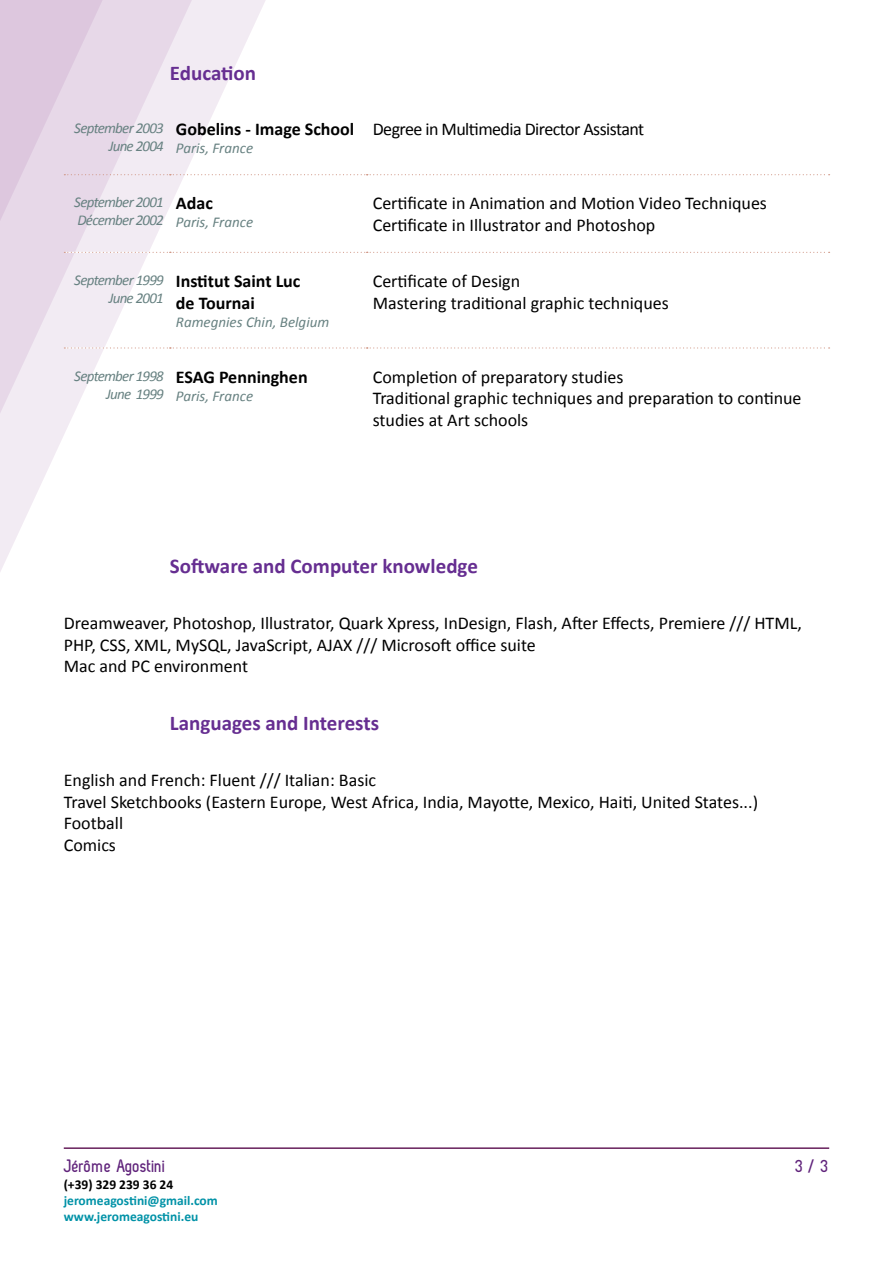
<style>
.page{position:relative;width:893px;height:1263px;background:#fff}
.page>*{position:absolute;margin:0;border:0;box-sizing:border-box;transform-origin:0 0}
.t1{font:700 21px "Calibri";color:#662e91}
.t2{font:18px/21.6px "Calibri";color:#000}
.t3{font:700 18px/21.6px "Calibri";color:#000}
.t4{font:18px "Calibri";letter-spacing:-.03em;color:#000}
.t5{font:700 18px "Zag";color:#60237b}
.t6{font:italic 15px/18px "Calibri";letter-spacing:-.05em;color:#678181;text-align:right}
.t7{font:italic 15px "Calibri";color:#678181}
.t8{font:700 13.5px/16.2px "Calibri";color:#0092a7}
.t9{font:700 13.5px "Calibri";color:#000}
</style>
<div class="page">
<svg style="left:202px;top:0;width:71px;height:252px"></svg>
<svg style="left:113px;top:0;width:89px;height:328px;fill:#f2ebf3"></svg>
<svg style="left:0;top:0;width:113px;height:572px"></svg>
<hr style="left:64px;top:1147px;width:765px;height:2px;background:#67205c">
<svg style="left:64px;top:174px;width:766px;height:1px"></svg>
<svg style="left:64px;top:252px;width:766px;height:1px"></svg>
<svg style="left:64px;top:347px;width:766px;height:2px"></svg>
<p class="t1" style="left:170px;top:59px;width:88px">Education</p>
<p class="t6" style="left:74px;top:119px;width:91px">September 2003<br>June 2004</p>
<p class="t3" style="left:176px;top:119px;width:180px">Gobelins - Image School</p>
<p class="t7" style="left:176px;top:138px;width:79px">Paris, France</p>
<p class="t6" style="left:74px;top:193px;width:91px;text-align:left">September 2001<br>Décember 2002</p>
<p class="t3" style="left:176px;top:193px;width:38px">Adac</p>
<p class="t7" style="left:176px;top:212px;width:79px">Paris, France</p>
<p class="t6" style="left:74px;top:270px;width:91px">September 1999<br>June 2001</p>
<p class="t3" style="left:176px;top:270px;width:126px">Institut Saint Luc de Tournai</p>
<p class="t7" style="left:176px;top:311px;width:155px">Ramegnies Chin, Belgium</p>
<p class="t6" style="left:74px;top:366px;width:91px">September 1998<br>June 1999</p>
<p class="t3" style="left:176px;top:366px;width:133px">ESAG Penninghen</p>
<p class="t7" style="left:176px;top:385px;width:79px">Paris, France</p>
<p class="t4" style="left:373px;top:118px;width:273px">Degree in Multimedia Director Assistant</p>
<p class="t2" style="left:373px;top:193px;width:396px">Certificate in Animation and Motion Video Techniques<br>Certificate in Illustrator and Photoshop</p>
<p class="t2" style="left:373px;top:270px;width:298px">Certificate of Design<br>Mastering traditional graphic techniques</p>
<p class="t2" style="left:373px;top:366px;width:430px">Completion of preparatory studies<br>Traditional graphic techniques and preparation to continue studies at Art schools</p>
<p class="t1" style="left:170px;top:553px;width:309px">Software and Computer knowledge</p>
<p class="t2" style="left:64px;top:612px;width:740px">Dreamweaver, Photoshop, Illustrator, Quark Xpress, InDesign, Flash, After Effects, Premiere /// HTML,<br>PHP, CSS, XML, MySQL, JavaScript, AJAX /// Microsoft office suite<br>Mac and PC environment</p>
<p class="t1" style="left:170px;top:710px;width:211px">Languages and Interests</p>
<p class="t2" style="left:64px;top:769px;width:696px">English and French: Fluent /// Italian: Basic<br>Travel Sketchbooks (Eastern Europe, West Africa, India, Mayotte, Mexico, Haiti, United States...)<br>Football<br>Comics</p>
<p class="t5" style="left:64px;top:1156px;width:103px">Jérôme Agostini</p>
<p class="t9" style="left:64px;top:1175px;width:111px">(+39) 329 239 36 24</p>
<p class="t8" style="left:64px;top:1192px;width:156px">jeromeagostini@gmail.com www.jeromeagostini.eu</p>
<p class="t5" style="left:795px;top:1156px;width:35px">3 / 3</p>
</div>
